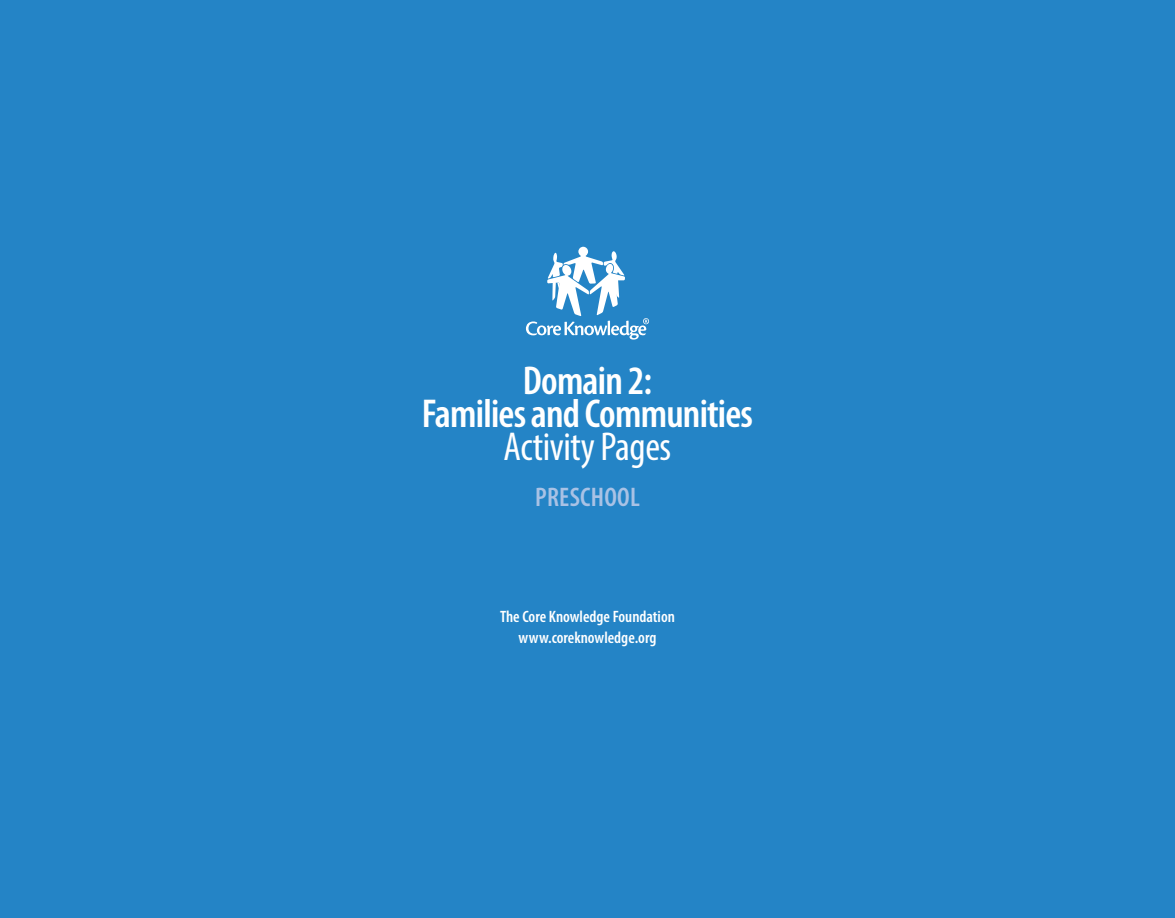
<style>
.page{position:relative;width:1175px;height:918px;background:#fff}
.page>*{position:absolute;margin:0;border:0;box-sizing:border-box;transform-origin:0 0}
.t1{font:600 condensed 40.5px/33px "Myriad Pro";letter-spacing:-.02em;color:#fff;text-align:center}
.t2{font:condensed 40.5px "Myriad Pro";letter-spacing:-.01em;color:#fff}
.t3{font:600 condensed 27px "Myriad Pro";letter-spacing:.01em;color:#a9c2e5}
.t4{font:600 condensed 16.5px/21px "Myriad Pro";color:#fff;text-align:center}
</style>
<div class="page">
<div style="left:0;top:0;width:1174px;height:918px;background:#2484c6"></div>
<svg style="left:526px;top:247px;width:123px;height:93px"></svg>
<h1 class="t1" style="left:422px;top:363px;width:333px">Domain 2:<br>Families and Communities</h1>
<h1 class="t2" style="left:503px;top:422px;width:169px">Activity Pages</h1>
<h2 class="t3" style="left:535px;top:481px;width:106px">PRESCHOOL</h2>
<p class="t4" style="left:500px;top:605px;width:176px">The Core Knowledge Foundation www.coreknowledge.org</p>
</div>
